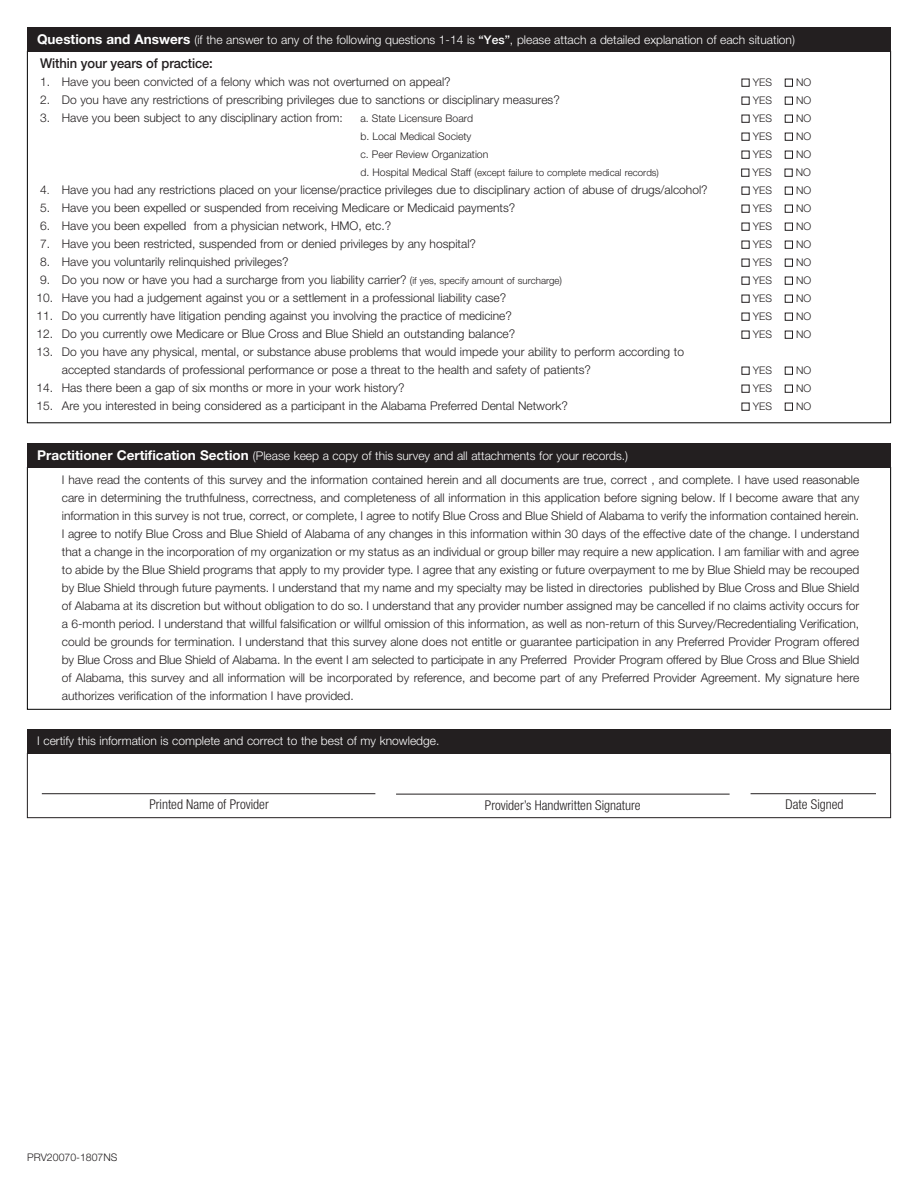
<style>
.page{position:relative;width:918px;height:1188px;background:#fff}
.page>*{position:absolute;margin:0;border:0;box-sizing:border-box;transform-origin:0 0}
.t1{font:300 condensed 13.5px "Helvetica Neue LT Std";color:#231f20}
.t2{font:500 13.5px "Helvetica Neue LT Std";letter-spacing:-.01em;color:#231f20;scale:.96 1}
.t3{font:300 12px/18px "Helvetica Neue LT Std";color:#231f20}
.Legal_Copy{font:300 12px "Helvetica Neue LT Std";color:#fff}
.t4{font:300 10.5px "Helvetica Neue LT Std";color:#231f20}
.t5{font:300 9.75px "Helvetica Neue LT Std";color:#231f20}
.s1{font-weight:700;font-size:13.5px}
.s2{font-weight:500}
.s3{font-size:10.5px}
.s4{font-size:9.75px}
</style>
<div class="page">
<div style="left:785px;top:79px;width:8px;height:7px;border:1px solid #231f20"></div>
<div style="left:785px;top:97px;width:8px;height:7px;border:1px solid #231f20"></div>
<div style="left:785px;top:115px;width:8px;height:7px;border:1px solid #231f20"></div>
<div style="left:785px;top:133px;width:8px;height:7px;border:1px solid #231f20"></div>
<div style="left:785px;top:151px;width:8px;height:7px;border:1px solid #231f20"></div>
<div style="left:741px;top:169px;width:8px;height:7px;border:1px solid #231f20"></div>
<div style="left:785px;top:187px;width:8px;height:7px;border:1px solid #231f20"></div>
<div style="left:785px;top:205px;width:8px;height:7px;border:1px solid #231f20"></div>
<div style="left:785px;top:223px;width:8px;height:7px;border:1px solid #231f20"></div>
<div style="left:785px;top:241px;width:8px;height:7px;border:1px solid #231f20"></div>
<div style="left:785px;top:259px;width:8px;height:7px;border:1px solid #231f20"></div>
<div style="left:785px;top:277px;width:8px;height:7px;border:1px solid #231f20"></div>
<div style="left:785px;top:295px;width:8px;height:7px;border:1px solid #231f20"></div>
<div style="left:785px;top:313px;width:8px;height:7px;border:1px solid #231f20"></div>
<div style="left:785px;top:331px;width:8px;height:7px;border:1px solid #231f20"></div>
<div style="left:785px;top:367px;width:8px;height:7px;border:1px solid #231f20"></div>
<div style="left:785px;top:385px;width:8px;height:7px;border:1px solid #231f20"></div>
<div style="left:785px;top:403px;width:8px;height:7px;border:1px solid #231f20"></div>
<div style="left:27px;top:467px;width:864px;height:243px;border:1px solid #000"></div>
<div style="left:27px;top:27px;width:864px;height:25px;background:#231f20"></div>
<div style="left:27px;top:443px;width:864px;height:24px;background:#231f20"></div>
<hr style="left:42px;top:793px;width:333px;height:1px;background:#231f20">
<hr style="left:751px;top:793px;width:125px;height:1px;background:#231f20">
<div style="left:27px;top:753px;width:864px;height:65px;border:1px solid #231f20"></div>
<hr style="left:396px;top:794px;width:334px;height:1px;background:#231f20">
<div style="left:27px;top:729px;width:864px;height:24px;background:#231f20"></div>
<p class="Legal_Copy" style="left:37px;top:32px;width:759px"><span class="s1">Questions and Answers</span> (if the answer to any of the following questions 1-14 is <span class="s2">“Yes”</span>, please attach a detailed explanation of each situation)</p>
<p class="t2" style="left:40px;top:55px;width:181px">Within your years of practice:</p>
<p class="t3" style="left:40px;top:73px;width:412px">1. Have you been convicted of a felony which was not overturned on appeal?</p>
<p class="t4" style="left:753px;top:76px;width:21px">YES</p>
<p class="t4" style="left:796px;top:76px;width:17px">NO</p>
<p class="t3" style="left:40px;top:91px;width:521px">2. Do you have any restrictions of prescribing privileges due to sanctions or disciplinary measures?</p>
<p class="t4" style="left:753px;top:94px;width:21px">YES</p>
<p class="t4" style="left:796px;top:94px;width:17px">NO</p>
<p class="t3" style="left:40px;top:109px;width:304px">3. Have you been subject to any disciplinary action from:</p>
<p class="t4" style="left:360px;top:112px;width:114px">a. State Licensure Board</p>
<p class="t4" style="left:753px;top:112px;width:21px">YES</p>
<p class="t4" style="left:796px;top:112px;width:17px">NO</p>
<p class="t4" style="left:360px;top:130px;width:113px">b. Local Medical Society</p>
<p class="t4" style="left:753px;top:130px;width:21px">YES</p>
<p class="t4" style="left:796px;top:130px;width:17px">NO</p>
<p class="t4" style="left:360px;top:148px;width:130px">c. Peer Review Organization</p>
<p class="t4" style="left:753px;top:148px;width:21px">YES</p>
<p class="t4" style="left:796px;top:148px;width:17px">NO</p>
<p class="t5" style="left:360px;top:167px;width:300px"><span class="s3">d. Hospital Medical Staff (</span>except failure to complete medical records)</p>
<p class="t4" style="left:753px;top:166px;width:21px">YES</p>
<p class="t4" style="left:796px;top:166px;width:17px">NO</p>
<p class="t3" style="left:40px;top:181px;width:669px">4<span class="s3">.</span> Have you had any restrictions placed on your license/practice privileges due to disciplinary action of abuse of drugs/alcohol?</p>
<p class="t4" style="left:753px;top:184px;width:21px">YES</p>
<p class="t4" style="left:796px;top:184px;width:17px">NO</p>
<p class="t3" style="left:40px;top:199px;width:477px">5. Have you been expelled or suspended from receiving Medicare or Medicaid payments?</p>
<p class="t4" style="left:753px;top:202px;width:21px">YES</p>
<p class="t4" style="left:796px;top:202px;width:17px">NO</p>
<p class="t3" style="left:40px;top:217px;width:353px">6. Have you been expelled from a physician network, HMO, etc.?</p>
<p class="t4" style="left:753px;top:220px;width:21px">YES</p>
<p class="t4" style="left:796px;top:220px;width:17px">NO</p>
<p class="t3" style="left:40px;top:235px;width:438px">7. Have you been restricted, suspended from or denied privileges by any hospital?</p>
<p class="t4" style="left:753px;top:238px;width:21px">YES</p>
<p class="t4" style="left:796px;top:238px;width:17px">NO</p>
<p class="t3" style="left:40px;top:253px;width:250px">8. Have you voluntarily relinquished privileges?</p>
<p class="t4" style="left:753px;top:256px;width:21px">YES</p>
<p class="t4" style="left:796px;top:256px;width:17px">NO</p>
<p class="t3" style="left:40px;top:271px;width:524px">9. Do you now or have you had a surcharge from you liability carrier? <span class="s3">(</span><span class="s4">if yes, specify amount of surcharge</span><span class="s3">)</span></p>
<p class="t4" style="left:753px;top:274px;width:21px">YES</p>
<p class="t4" style="left:796px;top:274px;width:17px">NO</p>
<p class="t3" style="left:36px;top:289px;width:471px">10. Have you had a judgement against you or a settlement in a professional liability case?</p>
<p class="t4" style="left:753px;top:292px;width:21px">YES</p>
<p class="t4" style="left:796px;top:292px;width:17px">NO</p>
<p class="t3" style="left:36px;top:307px;width:477px">11. Do you currently have litigation pending against you involving the practice of medicine?</p>
<p class="t4" style="left:753px;top:310px;width:21px">YES</p>
<p class="t4" style="left:796px;top:310px;width:17px">NO</p>
<p class="t3" style="left:36px;top:325px;width:480px">12. Do you currently owe Medicare or Blue Cross and Blue Shield an outstanding balance?</p>
<p class="t4" style="left:753px;top:328px;width:21px">YES</p>
<p class="t4" style="left:796px;top:328px;width:17px">NO</p>
<p class="t3" style="left:62px;top:343px;width:624px;text-indent:-25px">13. Do you have any physical, mental, or substance abuse problems that would impede your ability to perform according to accepted standards of professional performance or pose a threat to the health and safety of patients?</p>
<p class="t4" style="left:753px;top:364px;width:21px">YES</p>
<p class="t4" style="left:796px;top:364px;width:17px">NO</p>
<p class="t3" style="left:36px;top:379px;width:370px">14. Has there been a gap of six months or more in your work history?</p>
<p class="t4" style="left:753px;top:382px;width:21px">YES</p>
<p class="t4" style="left:796px;top:382px;width:17px">NO</p>
<p class="t3" style="left:36px;top:397px;width:533px">15. Are you interested in being considered as a participant in the Alabama Preferred Dental Network?</p>
<p class="t4" style="left:753px;top:400px;width:21px">YES</p>
<p class="t4" style="left:796px;top:400px;width:17px">NO</p>
<p class="Legal_Copy" style="left:37px;top:448px;width:593px"><span class="s1">Practitioner Certification Section</span> (Please keep a copy of this survey and all attachments for your records.)</p>
<p class="t3" style="left:62px;top:470px;width:799px;text-align:justify">I have read the contents of this survey and the information contained herein and all documents are true, correct , and complete. I have used reasonable care in determining the truthfulness, correctness, and completeness of all information in this application before signing below. If I become aware that any information in this survey is not true, correct, or complete, I agree to notify Blue Cross and Blue Shield of Alabama to verify the information contained herein.<br>I agree to notify Blue Cross and Blue Shield of Alabama of any changes in this information within 30 days of the effective date of the change. I understand that a change in the incorporation of my organization or my status as an individual or group biller may require a new application. I am familiar with and agree to abide by the Blue Shield programs that apply to my provider type. I agree that any existing or future overpayment to me by Blue Shield may be recouped by Blue Shield through future payments. I understand that my name and my specialty may be listed in directories published by Blue Cross and Blue Shield of Alabama at its discretion but without obligation to do so. I understand that any provider number assigned may be cancelled if no claims activity occurs for a 6-month period. I understand that willful falsification or willful omission of this information, as well as non-return of this Survey/Recredentialing Verification, could be grounds for termination. I understand that this survey alone does not entitle or guarantee participation in any Preferred Provider Program offered by Blue Cross and Blue Shield of Alabama. In the event I am selected to participate in any Preferred Provider Program offered by Blue Cross and Blue Shield of Alabama, this survey and all information will be incorporated by reference, and become part of any Preferred Provider Agreement. My signature here authorizes verification of the information I have provided.</p>
<p class="Legal_Copy" style="left:37px;top:733px;width:404px">I certify this information is complete and correct to the best of my knowledge.</p>
<p class="t1" style="left:149px;top:797px;width:121px">Printed Name of Provider</p>
<p class="t1" style="left:485px;top:797px;width:157px">Provider’s Handwritten Signature</p>
<p class="t1" style="left:786px;top:797px;width:59px">Date Signed</p>
<p class="t4" style="left:27px;top:1151px;width:92px">PRV20070-1807NS</p>
</div>
